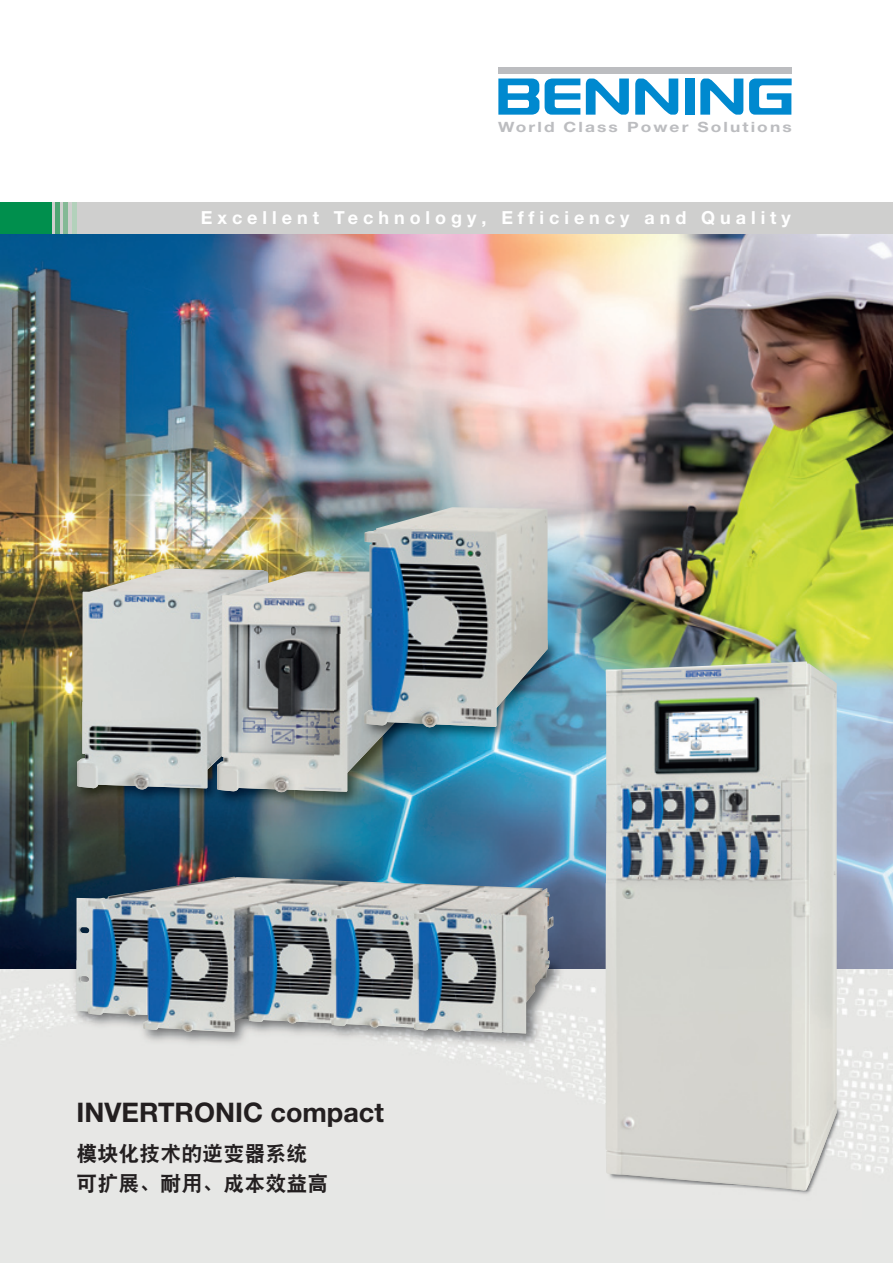
<style>
.page{position:relative;width:893px;height:1263px;background:#fff}
.page>*{position:absolute;margin:0;border:0;box-sizing:border-box;transform-origin:0 0}
.t1{font:700 27px "Helvetica Neue LT Pro";color:#231f20}
.t2{font:21px/30px "DFP Hei W9";color:#231f20}
.t3{font:700 18px "Helvetica Neue LT Pro";letter-spacing:.275em;color:#fff}
.t4{font:700 14.1px "Helvetica Neue LT Pro";letter-spacing:.12em;color:#bcbdc0;scale:1.22 1}
</style>
<div class="page">
<img style="left:0;top:234px;width:893px;height:735px">
<div style="left:498px;top:67px;width:294px;height:6px;background:#bcbdc0"></div>
<svg style="left:586px;top:79px;width:43px;height:36px"></svg>
<div style="left:685px;top:79px;width:10px;height:36px;background:#0089cf"></div>
<svg style="left:545px;top:79px;width:35px;height:36px"></svg>
<svg style="left:635px;top:79px;width:43px;height:36px"></svg>
<svg style="left:700px;top:79px;width:43px;height:36px"></svg>
<svg style="left:498px;top:79px;width:41px;height:36px"></svg>
<svg style="left:749px;top:79px;width:43px;height:36px"></svg>
<div style="left:0;top:202px;width:893px;height:32px;background:#cfcfce"></div>
<div style="left:0;top:969px;width:893px;height:294px;background:#e6e7e5"></div>
<img style="left:0;top:970px;width:893px;height:203px">
<div style="left:0;top:202px;width:51px;height:32px;background:#008f4d"></div>
<div style="left:72px;top:202px;width:5px;height:32px;background:#b3d1bb"></div>
<hr style="left:64px;top:202px;width:4px;height:32px;background:#84b995">
<div style="left:55px;top:202px;width:5px;height:32px;background:#50a574"></div>
<img style="left:777px;top:1103px;width:84px;height:91px">
<img style="left:605px;top:661px;width:232px;height:530px">
<img style="left:55px;top:953px;width:528px;height:141px">
<img style="left:77px;top:877px;width:476px;height:156px">
<img style="left:64px;top:695px;width:363px;height:123px">
<img style="left:77px;top:569px;width:191px;height:221px">
<img style="left:206px;top:696px;width:89px;height:122px">
<img style="left:206px;top:709px;width:11px;height:79px">
<img style="left:217px;top:571px;width:186px;height:222px">
<img style="left:427px;top:634px;width:161px;height:138px">
<img style="left:403px;top:727px;width:24px;height:45px">
<img style="left:334px;top:634px;width:69px;height:138px">
<img style="left:364px;top:507px;width:184px;height:220px">
<p class="t4" style="left:498px;top:121px;width:242px">World Class Power Solutions</p>
<p class="t3" style="left:201px;top:211px;width:592px">Excellent Technology, Efficiency and Quality</p>
<h1 class="t1" style="left:77px;top:1102px;width:309px">INVERTRONIC compact</h1>
<p class="t2" style="left:77px;top:1141px;width:253px">模块化技术的逆变器系统可扩展、耐用、成本效益高</p>
</div>
